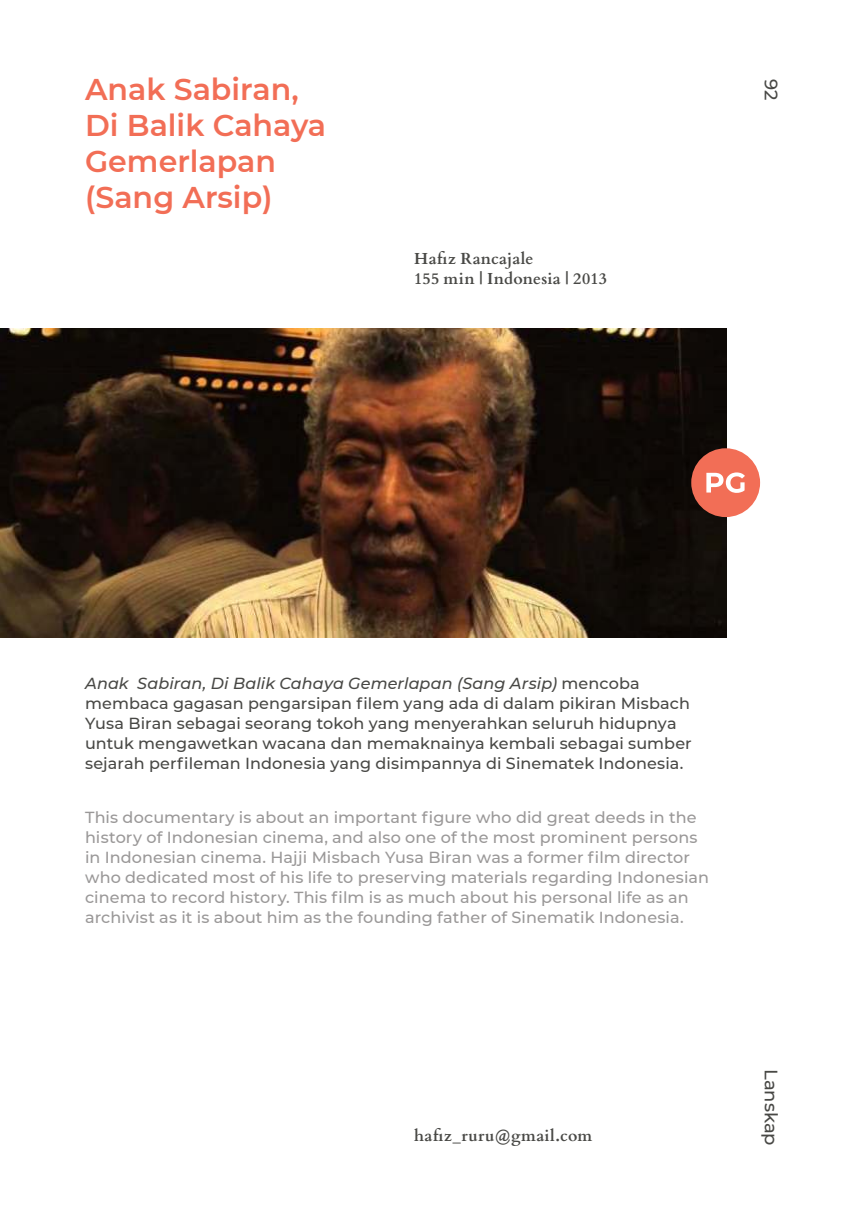
<style>
.page{position:relative;width:857px;height:1225px;background:#fff}
.page>*{position:absolute;margin:0;border:0;box-sizing:border-box;transform-origin:0 0}
.t1{font:600 30px/36px "Montserrat";color:#f26e56}
.t2{font:500 18px "Montserrat";color:#484845}
.t3{font:500 16px/20px "Montserrat";letter-spacing:.005em;color:#9a9898}
.t4{font:500 16px/20px "Montserrat";letter-spacing:.005em;color:#484845}
.t5{font:700 16px/20px "Cardo";letter-spacing:.02em;color:#484845}
.s1{font-style:italic}
</style>
<div class="page">
<img style="left:0;top:328px;width:726px;height:309px">
<div style="left:690px;top:448px;width:69px;height:69px;background:#f26e56;border-radius:50%"></div>
<svg style="left:706px;top:472px;width:38px;height:21px"></svg>
<h1 class="t1" style="left:85px;top:73px;width:242px">Anak Sabiran,<br>Di Balik Cahaya<br>Gemerlapan (Sang Arsip)</h1>
<p class="t5" style="left:414px;top:247px;width:194px">Hafiz Rancajale<br>155 min | Indonesia | 2013</p>
<p class="t2" style="left:779px;top:79px;width:23px;rotate:90deg">92</p>
<p class="t4" style="left:85px;top:673px;width:608px"><span class="s1">Anak Sabiran, Di Balik Cahaya Gemerlapan (Sang Arsip)</span> mencoba membaca gagasan pengarsipan filem yang ada di dalam pikiran Misbach Yusa Biran sebagai seorang tokoh yang menyerahkan seluruh hidupnya untuk mengawetkan wacana dan memaknainya kembali sebagai sumber sejarah perfileman Indonesia yang disimpannya di Sinematek Indonesia.</p>
<p class="t3" style="left:85px;top:806px;width:625px">This documentary is about an important figure who did great deeds in the history of Indonesian cinema, and also one of the most prominent persons in Indonesian cinema. Hajji Misbach Yusa Biran was a former film director who dedicated most of his life to preserving materials regarding Indonesian cinema to record history. This film is as much about his personal life as an archivist as it is about him as the founding father of Sinematik Indonesia.</p>
<p class="t5" style="left:414px;top:1124px;width:179px">hafiz_ruru@gmail.com</p>
<p class="t2" style="left:777px;top:1068px;width:78px;rotate:90deg">Lanskap</p>
</div>
